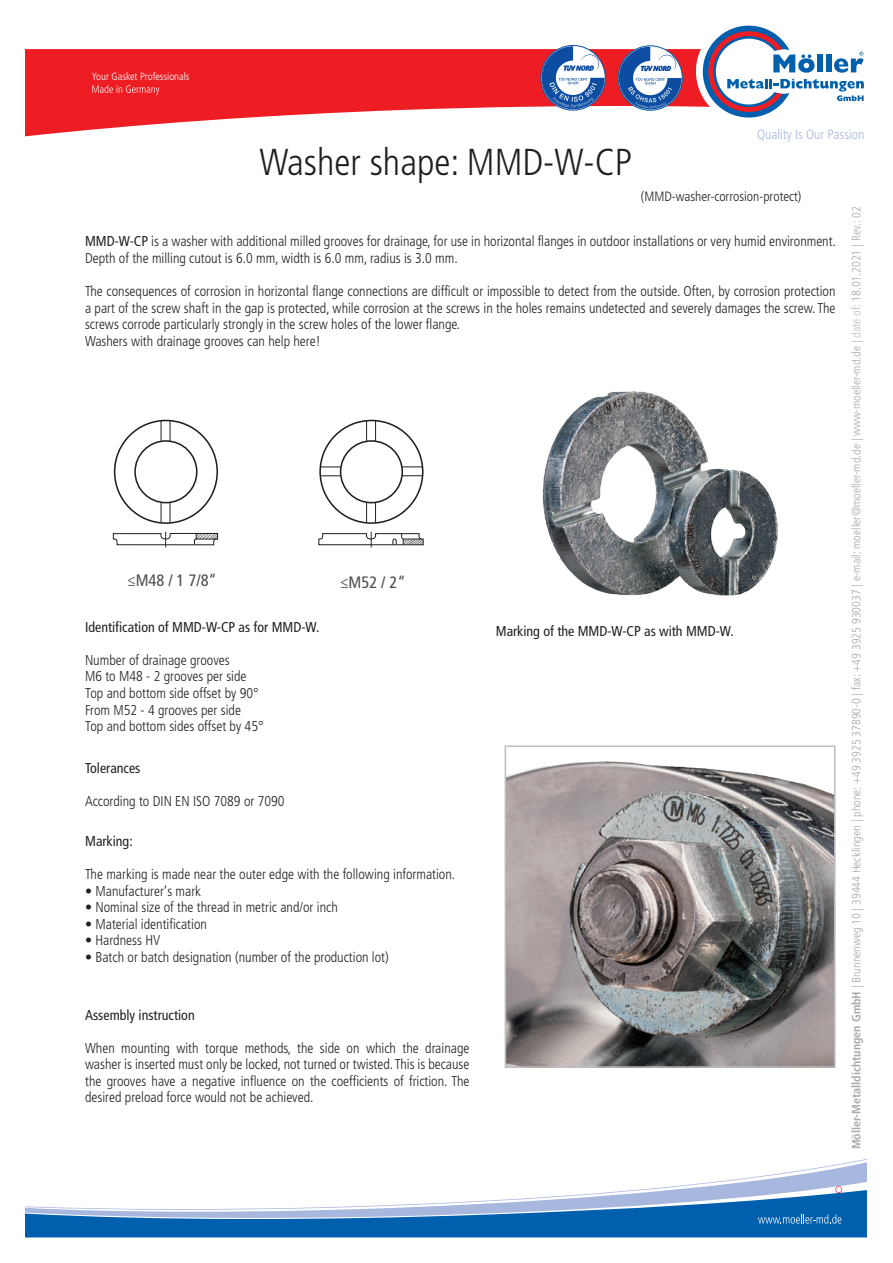
<style>
.page{position:relative;width:893px;height:1263px;background:#fff}
.page>*{position:absolute;margin:0;border:0;box-sizing:border-box;transform-origin:0 0}
.t1{font:300 condensed 37.5px "Frutiger LT Std";color:#231f20}
.t2{font:condensed 16.5px "Frutiger LT Std";color:#4b4c4d}
.t3{font:300 condensed 14.25px/16.5px "Frutiger LT Std";color:#231f20}
.t4{font:condensed 14.25px "Frutiger LT Std";color:#231f20}
.t5{font:300 condensed 13.5px "Frutiger LT Std";color:#231f20}
.t6{font:300 condensed 13.5px "Frutiger LT Std";color:#a7b7dd}
.t7{font:300 condensed 12px "Frutiger LT Std";color:#a8a9ad}
.t8{font:300 condensed 10.5px "Frutiger LT Std";color:#fff}
.s1{font-weight:400}
.s2{font-weight:700}
.s3{color:#bcbdc0}
</style>
<div class="page">
<svg style="left:26px;top:49px;width:670px;height:87px;fill:#ee1d23"></svg>
<svg style="left:92px;top:85px;width:67px;height:10px"></svg>
<svg style="left:696px;top:26px;width:168px;height:92px"></svg>
<svg style="left:619px;top:47px;width:63px;height:62px"></svg>
<svg style="left:542px;top:46px;width:63px;height:63px"></svg>
<svg style="left:26px;top:1159px;width:841px;height:78px"></svg>
<img style="left:542px;top:391px;width:236px;height:205px">
<div style="left:114px;top:420px;width:104px;height:104px;border:2px solid #231f20;border-radius:50%"></div>
<div style="left:134px;top:440px;width:64px;height:63px;border:2px solid #231f20;border-radius:50%"></div>
<svg style="left:161px;top:421px;width:1px;height:21px"></svg>
<svg style="left:170px;top:420px;width:1px;height:21px"></svg>
<svg style="left:161px;top:502px;width:1px;height:21px"></svg>
<svg style="left:170px;top:502px;width:1px;height:21px"></svg>
<svg style="left:113px;top:532px;width:105px;height:15px"></svg>
<div style="left:319px;top:420px;width:104px;height:104px;border:2px solid #231f20;border-radius:50%"></div>
<div style="left:340px;top:440px;width:63px;height:63px;border:2px solid #231f20;border-radius:50%"></div>
<svg style="left:366px;top:421px;width:1px;height:21px"></svg>
<svg style="left:375px;top:420px;width:1px;height:21px"></svg>
<svg style="left:366px;top:502px;width:1px;height:21px"></svg>
<svg style="left:375px;top:502px;width:1px;height:21px"></svg>
<svg style="left:320px;top:466px;width:21px;height:1px"></svg>
<svg style="left:320px;top:475px;width:21px;height:1px"></svg>
<svg style="left:402px;top:466px;width:20px;height:1px"></svg>
<svg style="left:402px;top:475px;width:20px;height:1px"></svg>
<svg style="left:318px;top:532px;width:106px;height:15px"></svg>
<img style="left:508px;top:761px;width:325px;height:304px">
<div style="left:505px;top:745px;width:331px;height:323px;border:2px solid #bcbdc0"></div>
<p class="t8" style="left:92px;top:70px;width:99px">Your Gasket Professionals</p>
<h1 class="t1" style="left:259px;top:141px;width:374px">Washer shape: MMD-W-CP</h1>
<p class="t6" style="left:757px;top:126px;width:109px">Quality Is Our Passion</p>
<p class="t5" style="left:641px;top:188px;width:162px">(MMD-washer-corrosion-protect)</p>
<p class="t3" style="left:85px;top:233px;width:752px"><span class="s1">MMD-W-CP</span> is a washer with additional milled grooves for drainage, for use in horizontal flanges in outdoor installations or very humid environment.<br>Depth of the milling cutout is 6.0 mm, width is 6.0 mm, radius is 3.0 mm.</p>
<p class="t3" style="left:85px;top:283px;width:752px">The consequences of corrosion in horizontal flange connections are difficult or impossible to detect from the outside. Often, by corrosion protection a part of the screw shaft in the gap is protected, while corrosion at the screws in the holes remains undetected and severely damages the screw. The screws corrode particularly strongly in the screw holes of the lower flange.<br>Washers with drainage grooves can help here!</p>
<p class="t2" style="left:128px;top:570px;width:91px">≤M48 / 1 7/8“</p>
<p class="t4" style="left:85px;top:619px;width:236px">Identification of MMD-W-CP as for MMD-W.</p>
<p class="t3" style="left:85px;top:652px;width:180px">Number of drainage grooves<br>M6 to M48 - 2 grooves per side<br>Top and bottom side offset by 90°<br>From M52 - 4 grooves per side<br>Top and bottom sides offset by 45°</p>
<p class="t4" style="left:85px;top:759px;width:57px">Tolerances</p>
<p class="t3" style="left:85px;top:792px;width:201px">According to DIN EN ISO 7089 or 7090</p>
<p class="t2" style="left:340px;top:573px;width:67px">≤M52 / 2“</p>
<p class="t4" style="left:85px;top:833px;width:49px">Marking:</p>
<p class="t3" style="left:85px;top:866px;width:372px">The marking is made near the outer edge with the following information.</p>
<p class="t3" style="left:85px;top:883px;width:118px">• Manufacturer‘s mark</p>
<p class="t3" style="left:85px;top:899px;width:254px">• Nominal size of the thread in metric and/or inch</p>
<p class="t3" style="left:85px;top:916px;width:123px">• Material identification</p>
<p class="t3" style="left:85px;top:932px;width:77px">• Hardness HV</p>
<p class="t3" style="left:85px;top:949px;width:305px">• Batch or batch designation (number of the production lot)</p>
<p class="t4" style="left:85px;top:1006px;width:111px">Assembly instruction</p>
<p class="t3" style="left:85px;top:1040px;width:386px;text-align:justify">When mounting with torque methods, the side on which the drainage washer is inserted must only be locked, not turned or twisted. This is because the grooves have a negative influence on the coefficients of friction. The desired preload force would not be achieved.</p>
<p class="t4" style="left:496px;top:622px;width:240px">Marking of the MMD-W-CP as with MMD-W.</p>
<p class="t7" style="left:850px;top:1149px;width:944px;rotate:-90deg"><span class="s2">Möller-Metalldichtungen GmbH</span> | Brunnenweg 10 | 39444 Hecklingen | phone: +49 3925 37890-0 | fax: +49 3925 930037 | e-mail: moeller@moeller-md.de | www-moeller-md.de | <span class="s3">date of:</span> 18.01.2021 | Rev.: 02</p>
</div>
